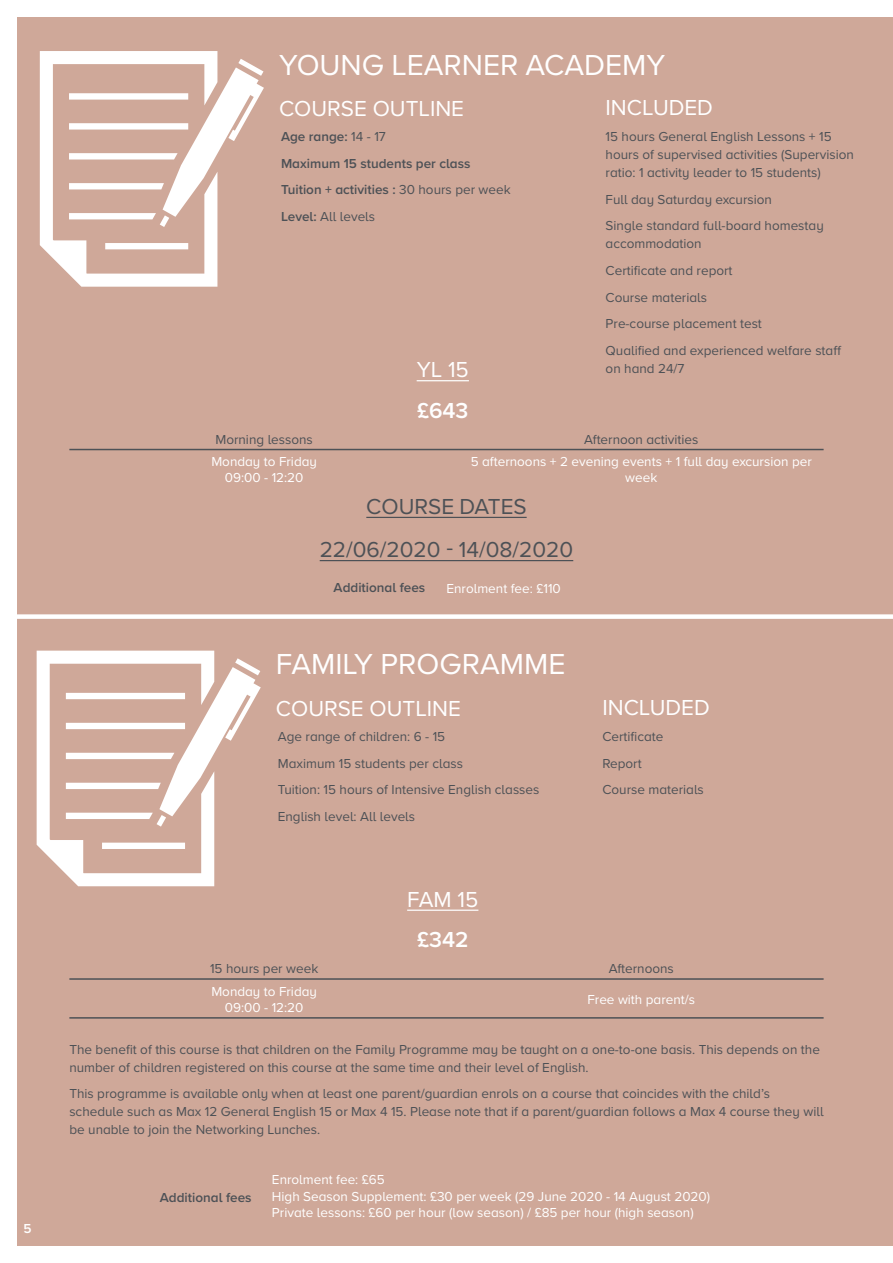
<style>
.page{position:relative;width:893px;height:1263px;background:#fff}
.page>*{position:absolute;margin:0;border:0;box-sizing:border-box;transform-origin:0 0}
.t1{font:30px "Proxima Nova A";color:#fff}
.t2{font:22.5px "Proxima Nova A";color:#fff}
.t3{font:22.5px "Proxima Nova A";color:#4d5156}
.t4{font:600 22.5px "Proxima Nova A";color:#fff}
.t5{font:13.5px/26.5px "Proxima Nova A";color:#4d5156}
.t6{font:13.5px/16.2px "Proxima Nova A";color:#fff;text-align:center}
.t7{font:600 13.5px/26.5px "Proxima Nova A";color:#4d5156}
.t8{font:600 13.5px "Proxima Nova A";color:#fff}
.s1{font-weight:400}
</style>
<div class="page">
<div style="left:17px;top:17px;width:876px;height:1229px;background:#cfa899"></div>
<svg style="left:37px;top:651px;width:224px;height:235px"></svg>
<div style="left:17px;top:614px;width:876px;height:5px;background:#fff"></div>
<svg style="left:40px;top:51px;width:224px;height:236px"></svg>
<hr style="left:69px;top:449px;width:390px;height:1px;background:#4d5156">
<hr style="left:459px;top:449px;width:365px;height:1px;background:#4d5156">
<hr style="left:417px;top:380px;width:52px;height:1px;background:#fff">
<hr style="left:69px;top:1017px;width:390px;height:2px;background:#4d5156">
<hr style="left:459px;top:1017px;width:365px;height:2px;background:#4d5156">
<hr style="left:69px;top:978px;width:390px;height:2px;background:#4d5156">
<hr style="left:459px;top:978px;width:365px;height:2px;background:#4d5156">
<hr style="left:407px;top:909px;width:71px;height:2px;background:#fff">
<hr style="left:320px;top:560px;width:253px;height:1px;background:#4d5156">
<hr style="left:366px;top:517px;width:161px;height:1px;background:#4d5156">
<p class="t8" style="left:24px;top:1218px;width:10px">5</p>
<h1 class="t1" style="left:279px;top:42px;width:388px">YOUNG LEARNER ACADEMY</h1>
<h2 class="t2" style="left:279px;top:92px;width:187px">COURSE OUTLINE</h2>
<p class="t5" style="left:606px;top:127px;width:250px;line-height:18px">15 hours General English Lessons + 15 hours of supervised activities (Supervision ratio: 1 activity leader to 15 students)</p>
<p class="t5" style="left:606px;top:186px;width:220px">Full day Saturday excursion<br>Single standard full-board homestay</p>
<p class="t5" style="left:606px;top:230px;width:237px">accommodation<br>Certificate and report<br>Course materials<br>Pre-course placement test<br>Qualified and experienced welfare staff</p>
<p class="t5" style="left:606px;top:354px;width:80px">on hand 24/7</p>
<h2 class="t2" style="left:606px;top:91px;width:109px">INCLUDED</h2>
<p class="t7" style="left:281px;top:123px;width:231px">Age range: <span class="s1">14 - 17<br></span>Maximum 15 students per class<br>Tuition + activities : <span class="s1">30 hours per week<br></span>Level: <span class="s1">All levels</span></p>
<h2 class="t2" style="left:417px;top:353px;width:54px">YL 15</h2>
<h2 class="t4" style="left:417px;top:394px;width:53px">£643</h2>
<p class="t5" style="left:215px;top:425px;width:99px">Morning lessons</p>
<p class="t5" style="left:584px;top:425px;width:116px">Afternoon activities</p>
<p class="t6" style="left:211px;top:453px;width:107px">Monday to Friday<br>09:00 - 12:20</p>
<p class="t6" style="left:471px;top:453px;width:343px">5 afternoons + 2 evening events + 1 full day excursion per week</p>
<h2 class="t3" style="left:366px;top:490px;width:162px">COURSE DATES</h2>
<h2 class="t3" style="left:320px;top:533px;width:255px">22/06/2020 - 14/08/2020</h2>
<p class="t7" style="left:334px;top:574px;width:93px">Additional fees</p>
<p class="t6" style="left:446px;top:580px;width:116px">Enrolment fee: £110</p>
<h1 class="t1" style="left:276px;top:642px;width:291px">FAMILY PROGRAMME</h1>
<h2 class="t2" style="left:276px;top:691px;width:187px">COURSE OUTLINE</h2>
<p class="t5" style="left:278px;top:723px;width:263px">Age range of children: 6 - 15<br>Maximum 15 students per class<br>Tuition: 15 hours of Intensive English classes<br>English level: All levels</p>
<h2 class="t2" style="left:407px;top:882px;width:73px">FAM 15</h2>
<h2 class="t4" style="left:417px;top:923px;width:53px">£342</h2>
<h2 class="t2" style="left:602px;top:690px;width:109px">INCLUDED</h2>
<p class="t5" style="left:602px;top:723px;width:103px">Certificate<br>Report<br>Course materials</p>
<p class="t5" style="left:210px;top:955px;width:110px">15 hours per week</p>
<p class="t5" style="left:609px;top:955px;width:67px">Afternoons</p>
<p class="t6" style="left:211px;top:982px;width:107px">Monday to Friday<br>09:00 - 12:20</p>
<p class="t6" style="left:587px;top:990px;width:109px">Free with parent/s</p>
<p class="t5" style="left:69px;top:1040px;width:752px;line-height:18px">The benefit of this course is that children on the Family Programme may be taught on a one-to-one basis. This depends on the number of children registered on this course at the same time and their level of English.</p>
<p class="t5" style="left:69px;top:1084px;width:755px;line-height:18px">This programme is available only when at least one parent/guardian enrols on a course that coincides with the child’s schedule such as Max 12 General English 15 or Max 4 15. Please note that if a parent/guardian follows a Max 4 course they will be unable to join the Networking Lunches.</p>
<p class="t7" style="left:160px;top:1184px;width:93px">Additional fees</p>
<p class="t6" style="left:272px;top:1171px;width:440px;text-align:left">Enrolment fee: £65<br>High Season Supplement: £30 per week (29 June 2020 - 14 August 2020)<br>Private lessons: £60 per hour (low season) / £85 per hour (high season)</p>
</div>
